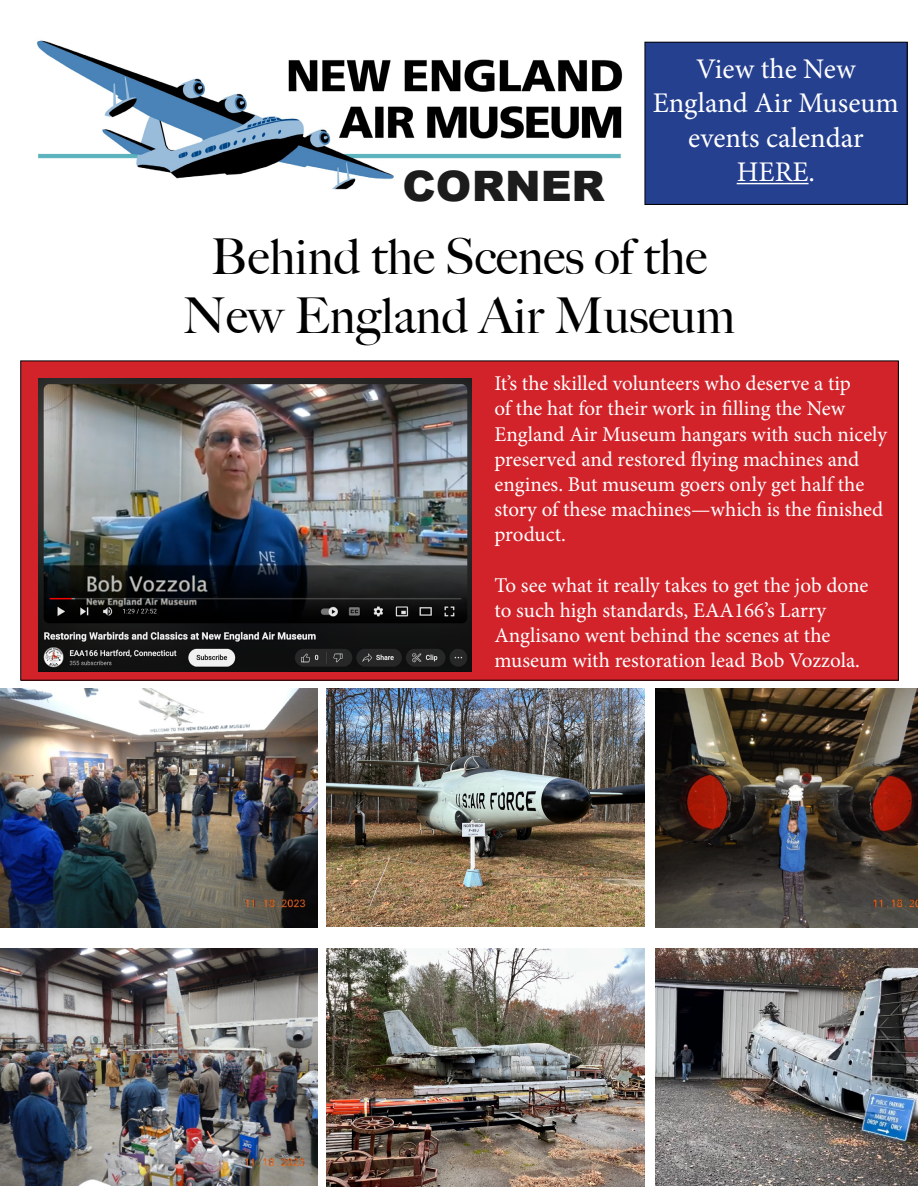
<style>
.page{position:relative;width:918px;height:1188px;background:#fff}
.page>*{position:absolute;margin:0;border:0;box-sizing:border-box;transform-origin:0 0}
.t1{font:500 49.5px/59.4px "Big Caslon";color:#000;text-align:center}
.t2{font:900 42px "Arial";color:#1c1c1c}
.t3{font:28.5px/34.2px "Minion Pro";color:#fff;text-align:center}
.t4{font:21px/25.2px "Minion Pro";color:#fff}
</style>
<div class="page">
<div style="left:645px;top:42px;width:262px;height:162px;background:#25408f"></div>
<div style="left:645px;top:42px;width:262px;height:163px;border:1px solid #000"></div>
<img style="left:37px;top:40px;width:586px;height:150px">
<img style="left:0;top:689px;width:317px;height:238px">
<img style="left:655px;top:689px;width:263px;height:238px">
<img style="left:0;top:949px;width:317px;height:237px">
<img style="left:327px;top:689px;width:317px;height:238px">
<img style="left:327px;top:949px;width:317px;height:238px">
<img style="left:655px;top:948px;width:263px;height:238px">
<hr style="left:737px;top:183px;width:72px;height:1px;background:#fff">
<div style="left:21px;top:361px;width:877px;height:319px;background:#d2232a"></div>
<img style="left:38px;top:378px;width:434px;height:294px">
<h2 class="t2" style="left:403px;top:155px;width:204px">CORNER</h2>
<h3 class="t3" style="left:653px;top:52px;width:248px">View the New<br>England Air Museum events calendar<br>HERE.</h3>
<h1 class="t1" style="left:183px;top:224px;width:554px">Behind the Scenes of the<br>New England Air Museum</h1>
<p class="t4" style="left:495px;top:371px;width:394px">It’s the skilled volunteers who deserve a tip<br>of the hat for their work in filling the New England Air Museum hangars with such nicely preserved and restored flying machines and engines. But museum goers only get half the story of these machines—which is the finished product.</p>
<p class="t4" style="left:495px;top:573px;width:375px">To see what it really takes to get the job done to such high standards, EAA166’s Larry Anglisano went behind the scenes at the museum with restoration lead Bob Vozzola.</p>
</div>
